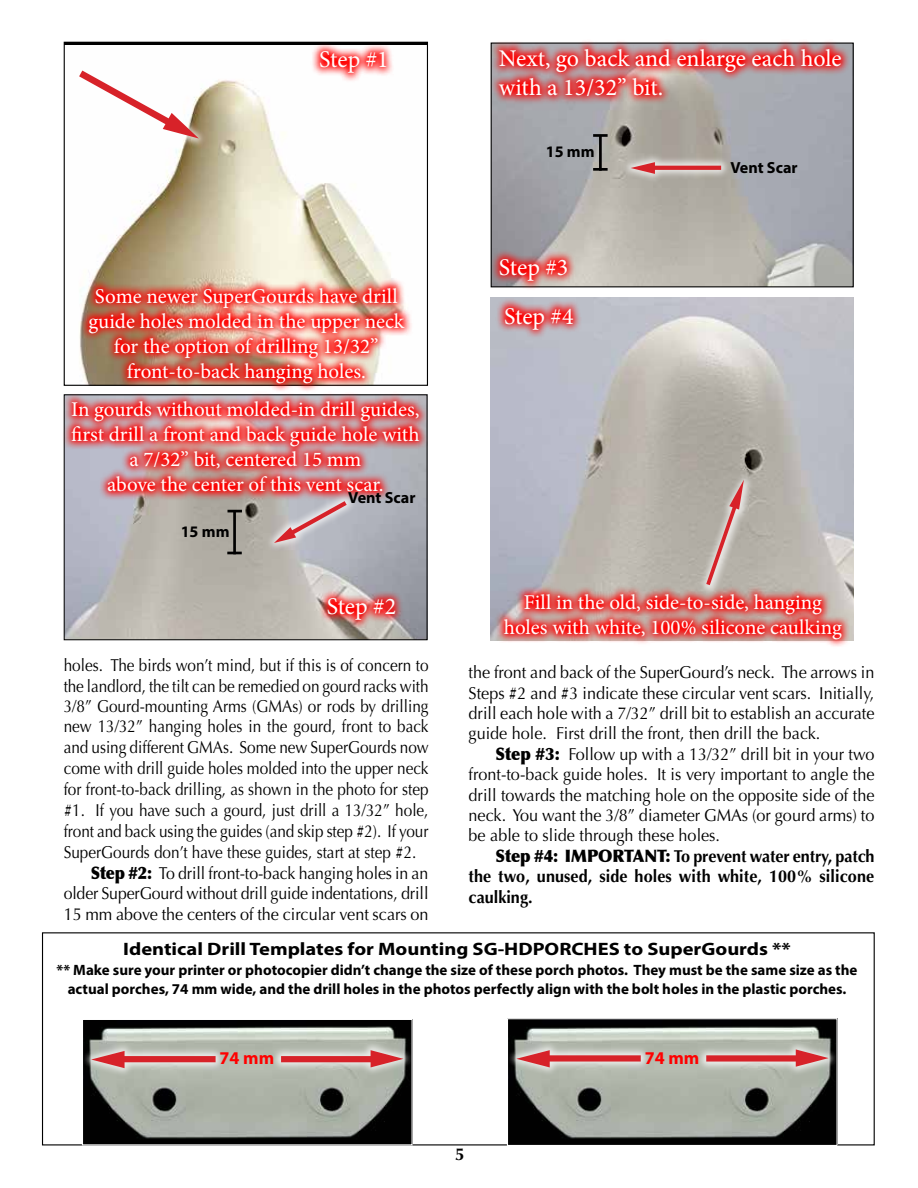
<style>
.page{position:relative;width:918px;height:1188px;background:#fff}
.page>*{position:absolute;margin:0;border:0;box-sizing:border-box;transform-origin:0 0}
.t1{font:24px/28.8px "Minion Pro";letter-spacing:-.005em;color:#fff}
.t2{font:21px/25.2px "Minion Pro";color:#fff;text-align:center}
.t3{font:700 18px "Myriad Pro";color:#000;scale:1.14 1}
.t4{font:700 18px "Myriad Pro";color:#f00}
.t5{font:17.25px/20.2px "Optima";color:#000;text-align:justify;scale:.94 1}
.t6{font:17.25px "Optima";color:#000;scale:.89 1}
.t7{font:700 17.25px/20.2px "Optima";letter-spacing:.005em;color:#000;text-align:justify;scale:.94 1}
.t8{font:17.25px "Optima";color:#000;scale:.92 1}
.t9{font:700 17.25px "Optima";letter-spacing:.005em;color:#000}
.t10{font:700 16.05px "Myriad Pro";color:#000}
.t11{font:700 15px/19.5px "Myriad Pro";color:#000;text-align:center}
.s1{font-weight:900}
</style>
<div class="page">
<img style="left:490px;top:297px;width:364px;height:344px">
<img style="left:84px;top:1021px;width:327px;height:122px">
<div style="left:82px;top:1019px;width:331px;height:126px;border:1px solid #fff"></div>
<img style="left:509px;top:1020px;width:327px;height:124px">
<div style="left:507px;top:1018px;width:331px;height:128px;border:1px solid #fff"></div>
<img style="left:66px;top:501px;width:360px;height:137px">
<img style="left:493px;top:45px;width:359px;height:240px">
<svg style="left:490px;top:249px;width:86px;height:40px;background:#c67170"></svg>
<svg style="left:258px;top:501px;width:104px;height:60px;background:#bcb2b5"></svg>
<div style="left:621px;top:153px;width:110px;height:30px;background:#fff;opacity:.76"></div>
<svg style="left:631px;top:162px;width:90px;height:12px"></svg>
<hr style="left:233px;top:511px;width:3px;height:43px;background:#000">
<svg style="left:228px;top:510px;width:14px;height:2px"></svg>
<svg style="left:227px;top:552px;width:15px;height:2px"></svg>
<hr style="left:599px;top:136px;width:3px;height:35px;background:#000">
<hr style="left:593px;top:134px;width:15px;height:3px;background:#000">
<hr style="left:593px;top:168px;width:15px;height:3px;background:#000">
<div style="left:507px;top:1041px;width:144px;height:36px;background:#fff;opacity:.76"></div>
<svg style="left:516px;top:1050px;width:125px;height:17px;background:#d38d8c"></svg>
<div style="left:696px;top:1040px;width:142px;height:36px;background:#fff;opacity:.76"></div>
<svg style="left:706px;top:1049px;width:123px;height:18px;background:#d28f8e"></svg>
<svg style="left:63px;top:394px;width:365px;height:107px;background:#d46a6d"></svg>
<svg style="left:490px;top:41px;width:360px;height:64px;background:#c57577"></svg>
<div style="left:82px;top:1042px;width:143px;height:36px;background:#fff;opacity:.76"></div>
<svg style="left:91px;top:1051px;width:125px;height:17px;background:#d38d8c"></svg>
<div style="left:271px;top:1041px;width:142px;height:36px;background:#fff;opacity:.76"></div>
<svg style="left:281px;top:1050px;width:122px;height:17px;background:#d38c8b"></svg>
<img style="left:79px;top:80px;width:315px;height:259px">
<img style="left:80px;top:279px;width:334px;height:112px">
<svg style="left:691px;top:466px;width:70px;height:119px;background:#b7aaa2"></svg>
<svg style="left:63px;top:52px;width:153px;height:107px"></svg>
<svg style="left:311px;top:41px;width:84px;height:42px"></svg>
<svg style="left:495px;top:298px;width:87px;height:41px;background:#cf8289"></svg>
<svg style="left:495px;top:585px;width:356px;height:61px;background:#dd726e"></svg>
<img style="left:318px;top:588px;width:86px;height:42px">
<h1 class="t1" style="left:319px;top:45px;width:71px">Step #1</h1>
<p class="t2" style="left:88px;top:283px;width:317px">Some newer SuperGourds have drill guide holes molded in the upper neck for the option of drilling 13/32” front-to-back hanging holes.</p>
<p class="t2" style="left:71px;top:397px;width:350px">In gourds without molded-in drill guides, first drill a front and back guide hole with a 7/32” bit, centered 15 mm<br>above the center of this vent scar.</p>
<p class="t10" style="left:348px;top:487px;width:69px">Vent Scar</p>
<p class="t10" style="left:181px;top:521px;width:50px">15 mm</p>
<h1 class="t1" style="left:327px;top:592px;width:71px">Step #2</h1>
<p class="t6" style="left:64px;top:656px;width:411px">holes. The birds won’t mind, but if this is of concern to</p>
<p class="t6" style="left:64px;top:676px;width:412px">the landlord, the tilt can be remedied on gourd racks with</p>
<p class="t6" style="left:64px;top:696px;width:411px">3/8” Gourd-mounting Arms (GMAs) or rods by drilling</p>
<p class="t6" style="left:64px;top:716px;width:411px">new 13/32” hanging holes in the gourd, front to back</p>
<p class="t6" style="left:64px;top:737px;width:412px">and using different GMAs. Some new SuperGourds now</p>
<p class="t6" style="left:64px;top:758px;width:411px">come with drill guide holes molded into the upper neck</p>
<p class="t6" style="left:64px;top:779px;width:411px">for front-to-back drilling, as shown in the photo for step</p>
<p class="t6" style="left:64px;top:800px;width:411px">#1. If you have such a gourd, just drill a 13/32” hole,</p>
<p class="t6" style="left:64px;top:821px;width:411px">front and back using the guides (and skip step #2). If your</p>
<p class="t6" style="left:64px;top:842px;width:398px">SuperGourds don’t have these guides, start at step #2.</p>
<p class="t8" style="left:91px;top:863px;width:369px"><span class="s1">Step #2:</span> To drill front-to-back hanging holes in an</p>
<p class="t8" style="left:64px;top:884px;width:398px">older SuperGourd without drill guide indentations, drill</p>
<p class="t5" style="left:64px;top:904px;width:390px">15 mm above the centers of the circular vent scars on</p>
<h1 class="t1" style="left:499px;top:44px;width:344px">Next, go back and enlarge each hole with a 13/32” bit.</h1>
<p class="t10" style="left:546px;top:141px;width:50px">15 mm</p>
<h1 class="t1" style="left:499px;top:253px;width:71px">Step #3</h1>
<h1 class="t1" style="left:504px;top:302px;width:71px">Step #4</h1>
<p class="t10" style="left:730px;top:157px;width:69px">Vent Scar</p>
<p class="t2" style="left:504px;top:590px;width:339px">Fill in the old, side-to-side, hanging holes with white, 100% silicone caulking</p>
<p class="t5" style="left:469px;top:663px;width:433px">the front and back of the SuperGourd’s neck. The arrows in Steps #2 and #3 indicate these circular vent scars. Initially, drill each hole with a 7/32” drill bit to establish an accurate guide hole. First drill the front, then drill the back.</p>
<p class="t5" style="left:469px;top:744px;width:433px;text-indent:27px"><span class="s1">Step #3:</span> Follow up with a 13/32” drill bit in your two front-to-back guide holes. It is very important to angle the drill towards the matching hole on the opposite side of the neck. You want the 3/8” diameter GMAs (or gourd arms) to be able to slide through these holes.</p>
<p class="t7" style="left:469px;top:846px;width:433px;text-indent:27px"><span class="s1">Step #4: IMPORTANT:</span> To prevent water entry, patch the two, unused, side holes with white, 100% silicone caulking.</p>
<p class="t3" style="left:123px;top:938px;width:587px">Identical Drill Templates for Mounting SG-HDPORCHES to SuperGourds **</p>
<p class="t11" style="left:57px;top:960px;width:802px">** Make sure your printer or photocopier didn’t change the size of these porch photos. They must be the same size as the actual porches, 74 mm wide, and the drill holes in the photos perfectly align with the bolt holes in the plastic porches.</p>
<p class="t4" style="left:220px;top:1046px;width:56px">74 mm</p>
<p class="t9" style="left:455px;top:1144px;width:11px">5</p>
<p class="t4" style="left:645px;top:1046px;width:56px">74 mm</p>
</div>
